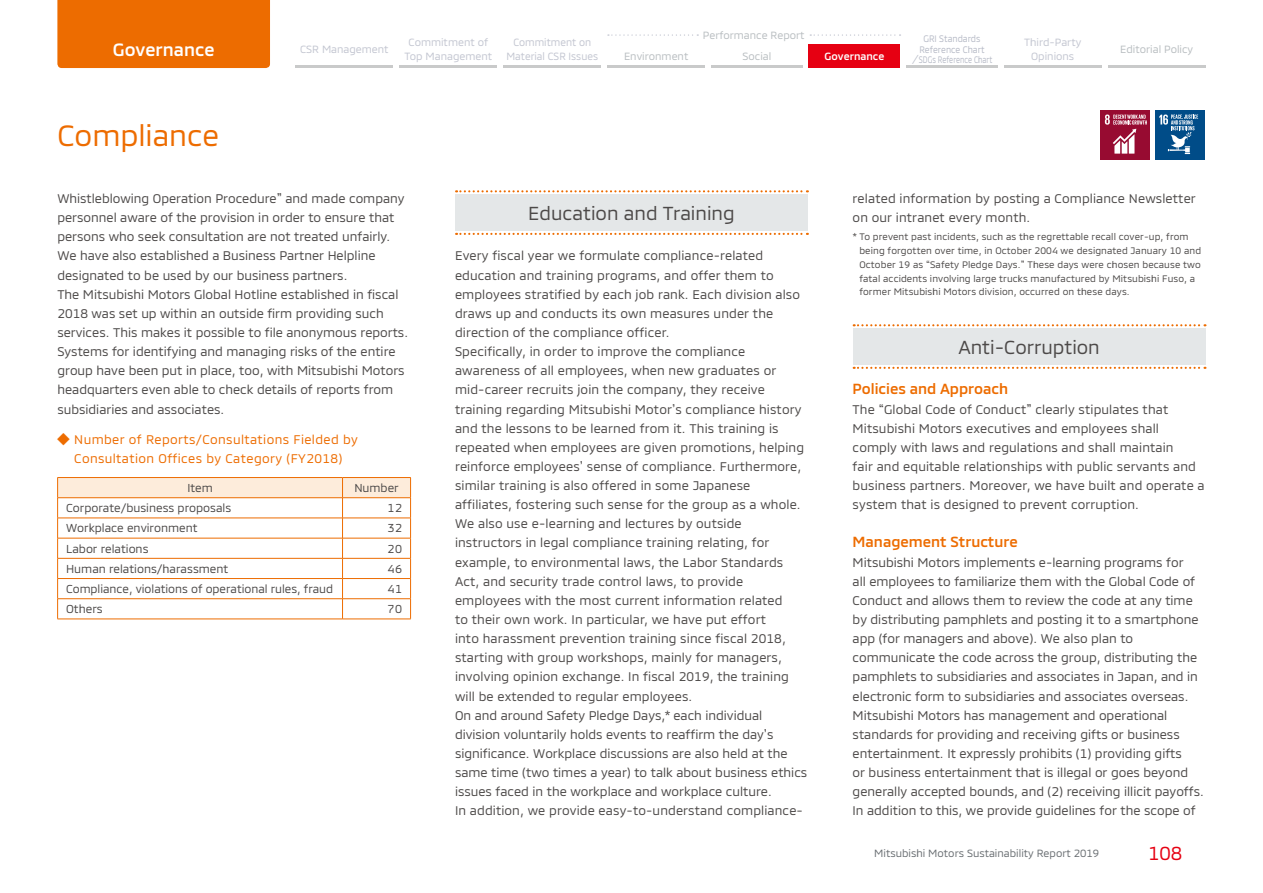
<style>
.page{position:relative;width:1263px;height:893px;background:#fff}
.page>*{position:absolute;margin:0;border:0;box-sizing:border-box;transform-origin:0 0}
.t1{font:29.7px "MMCOFFICE";color:#ed6c00}
.t2{font:19.2px "MMCOFFICE";color:#4c4948}
.t3{font:19.2px "MMCOFFICE";color:#e60012}
.t4{font:500 18px "MMCOFFICE";color:#fff}
.t5{font:500 14.85px "MMCOFFICE";color:#ed6c00}
.t6{font:12.75px/19.2px "MMCOFFICE";letter-spacing:.01em;color:#4c4948}
.t7{font:12.75px/19.2px "MMCOFFICE";letter-spacing:.03em;color:#ed6c00;text-align:center}
.t8{font:11.7px "MMCOFFICE";color:#4c4948}
.t9{font:10.65px/13.8px "MMCOFFICE";color:#c2c5d0;text-align:center}
.t10{font:10.65px "MMCOFFICE";color:#b8bdc0}
.t11{font:10.65px "MMCOFFICE";color:#686d71}
.t12{font:10.65px/13.8px "MMCOFFICE";color:#c2c5d0;text-align:center;scale:.95 1}
.t13{font:500 10.65px "MMCOFFICE";color:#fff}
.t14{font:9.6px/13.8px "MMCOFFICE";letter-spacing:.01em;color:#4c4948}
.t15{font:9.6px/10.6px "MMCOFFICE";color:#b6bac6;text-align:center;scale:.9 1}
.s1{font-family:"Hira Kaku Std W4"}
</style>
<div class="page">
<div style="left:57px;top:0;width:213px;height:68px;background:#ed6c00"></div>
<svg style="left:57px;top:477px;width:354px;height:142px"></svg>
<hr style="left:57px;top:619px;width:285px;height:1px;background:#ed6c00">
<hr style="left:342px;top:619px;width:69px;height:1px;background:#ed6c00">
<div style="left:455px;top:195px;width:353px;height:36px;background:#e4e7e8"></div>
<svg style="left:456px;top:233px;width:352px;height:2px"></svg>
<svg style="left:456px;top:190px;width:352px;height:2px"></svg>
<div style="left:853px;top:328px;width:352px;height:37px;background:#e4e7e8"></div>
<svg style="left:854px;top:367px;width:351px;height:2px"></svg>
<svg style="left:854px;top:324px;width:351px;height:2px"></svg>
<div style="left:1155px;top:110px;width:50px;height:50px;background:#004c88"></div>
<svg style="left:1159px;top:115px;width:39px;height:39px"></svg>
<div style="left:1100px;top:110px;width:50px;height:50px;background:#970b31"></div>
<svg style="left:1105px;top:115px;width:42px;height:39px"></svg>
<div style="left:809px;top:45px;width:91px;height:23px;background:#e60012"></div>
<hr style="left:296px;top:66px;width:97px;height:2px;background:#c9caca">
<hr style="left:399px;top:66px;width:98px;height:2px;background:#c9caca">
<hr style="left:503px;top:66px;width:98px;height:2px;background:#c9caca">
<hr style="left:607px;top:66px;width:98px;height:2px;background:#c9caca">
<hr style="left:711px;top:66px;width:92px;height:2px;background:#c9caca">
<hr style="left:906px;top:66px;width:92px;height:2px;background:#c9caca">
<hr style="left:1004px;top:66px;width:98px;height:2px;background:#c9caca">
<hr style="left:1108px;top:66px;width:97px;height:2px;background:#c9caca">
<svg style="left:608px;top:34px;width:90px;height:2px"></svg>
<svg style="left:810px;top:34px;width:90px;height:2px"></svg>
<h3 class="t4" style="left:113px;top:35px;width:103px">Governance</h3>
<h1 class="t1" style="left:57px;top:112px;width:163px">Compliance</h1>
<p class="t9" style="left:300px;top:41px;width:90px">CSR Management</p>
<p class="t9" style="left:404px;top:34px;width:89px">Commitment of<br>Top Management</p>
<p class="t12" style="left:506px;top:34px;width:98px">Commitment on<br>Material CSR Issues</p>
<p class="t10" style="left:703px;top:27px;width:103px">Performance Report</p>
<p class="t10" style="left:624px;top:48px;width:66px">Environment</p>
<p class="t10" style="left:742px;top:48px;width:30px">Social</p>
<p class="t13" style="left:825px;top:48px;width:61px">Governance</p>
<p class="t15" style="left:912px;top:32px;width:91px">GRI Standards<br>Reference Chart<span class="s1">／</span>SDGs Reference Chart</p>
<p class="t9" style="left:1024px;top:34px;width:59px">Third-Party<br>Opinions</p>
<p class="t10" style="left:1120px;top:41px;width:75px">Editorial Policy</p>
<p class="t6" style="left:57px;top:187px;width:352px">Whistleblowing Operation Procedure<span class="s1">”</span> and made company personnel aware of the provision in order to ensure that persons who seek consultation are not treated unfairly.<br>We have also established a Business Partner Helpline designated to be used by our business partners.<br>The Mitsubishi Motors Global Hotline established in fiscal 2018 was set up within an outside firm providing such services. This makes it possible to file anonymous reports.<br>Systems for identifying and managing risks of the entire group have been put in place, too, with Mitsubishi Motors headquarters even able to check details of reports from subsidiaries and associates.</p>
<p class="t7" style="left:57px;top:428px;width:302px"><span class="s1">◆</span> Number of Reports/Consultations Fielded by<br>Consultation Offices by Category (FY2018)</p>
<p class="t8" style="left:187px;top:478px;width:27px">Item</p>
<p class="t8" style="left:354px;top:478px;width:46px">Number</p>
<p class="t8" style="left:66px;top:499px;width:167px">Corporate/business proposals</p>
<p class="t8" style="left:387px;top:499px;width:16px">12</p>
<p class="t8" style="left:66px;top:519px;width:133px">Workplace environment</p>
<p class="t8" style="left:387px;top:519px;width:16px">32</p>
<p class="t8" style="left:66px;top:539px;width:84px">Labor relations</p>
<p class="t8" style="left:387px;top:539px;width:16px">20</p>
<p class="t8" style="left:66px;top:559px;width:164px">Human relations/harassment</p>
<p class="t8" style="left:387px;top:559px;width:16px">46</p>
<p class="t8" style="left:66px;top:579px;width:269px">Compliance, violations of operational rules, fraud</p>
<p class="t8" style="left:387px;top:579px;width:16px">41</p>
<p class="t8" style="left:66px;top:600px;width:38px">Others</p>
<p class="t8" style="left:387px;top:600px;width:16px">70</p>
<p class="t6" style="left:853px;top:187px;width:345px">related information by posting a Compliance Newsletter</p>
<h2 class="t2" style="left:528px;top:198px;width:208px">Education and Training</h2>
<p class="t6" style="left:853px;top:206px;width:179px">on our intranet every month.</p>
<p class="t6" style="left:455px;top:245px;width:354px">Every fiscal year we formulate compliance-related education and training programs, and offer them to employees stratified by each job rank. Each division also draws up and conducts its own measures under the direction of the compliance officer.<br>Specifically, in order to improve the compliance awareness of all employees, when new graduates or mid-career recruits join the company, they receive training regarding Mitsubishi Motor<span class="s1">ʼ</span>s compliance history and the lessons to be learned from it. This training is repeated when employees are given promotions, helping reinforce employees<span class="s1">ʼ</span> sense of compliance. Furthermore, similar training is also offered in some Japanese affiliates, fostering such sense for the group as a whole.<br>We also use e-learning and lectures by outside instructors in legal compliance training relating, for example, to environmental laws, the Labor Standards Act, and security trade control laws, to provide employees with the most current information related<br>to their own work. In particular, we have put effort<br>into harassment prevention training since fiscal 2018, starting with group workshops, mainly for managers, involving opinion exchange. In fiscal 2019, the training will be extended to regular employees.<br>On and around Safety Pledge Days,* each individual division voluntarily holds events to reaffirm the day<span class="s1">ʼ</span>s significance. Workplace discussions are also held at the same time (two times a year) to talk about business ethics issues faced in the workplace and workplace culture.<br>In addition, we provide easy-to-understand compliance-</p>
<p class="t14" style="left:859px;top:229px;width:343px;text-indent:-7px">* To prevent past incidents, such as the regrettable recall cover-up, from being forgotten over time, in October 2004 we designated January 10 and October 19 as <span class="s1">“</span>Safety Pledge Days.<span class="s1">”</span> These days were chosen because two fatal accidents involving large trucks manufactured by Mitsubishi Fuso, a former Mitsubishi Motors division, occurred on these days.</p>
<h2 class="t2" style="left:958px;top:331px;width:143px">Anti-Corruption</h2>
<p class="t5" style="left:853px;top:377px;width:157px">Policies and Approach</p>
<p class="t6" style="left:853px;top:398px;width:354px">The <span class="s1">“</span>Global Code of Conduct<span class="s1">”</span> clearly stipulates that Mitsubishi Motors executives and employees shall comply with laws and regulations and shall maintain<br>fair and equitable relationships with public servants and business partners. Moreover, we have built and operate a system that is designed to prevent corruption.</p>
<p class="t5" style="left:853px;top:530px;width:167px">Management Structure</p>
<p class="t6" style="left:853px;top:551px;width:353px">Mitsubishi Motors implements e-learning programs for<br>all employees to familiarize them with the Global Code of Conduct and allows them to review the code at any time by distributing pamphlets and posting it to a smartphone app (for managers and above). We also plan to communicate the code across the group, distributing the pamphlets to subsidiaries and associates in Japan, and in electronic form to subsidiaries and associates overseas.<br>Mitsubishi Motors has management and operational standards for providing and receiving gifts or business entertainment. It expressly prohibits (1) providing gifts<br>or business entertainment that is illegal or goes beyond generally accepted bounds, and (2) receiving illicit payoffs.<br>In addition to this, we provide guidelines for the scope of</p>
<p class="t11" style="left:874px;top:844px;width:226px">Mitsubishi Motors Sustainability Report 2019</p>
<h2 class="t3" style="left:1148px;top:837px;width:36px">108</h2>
</div>
